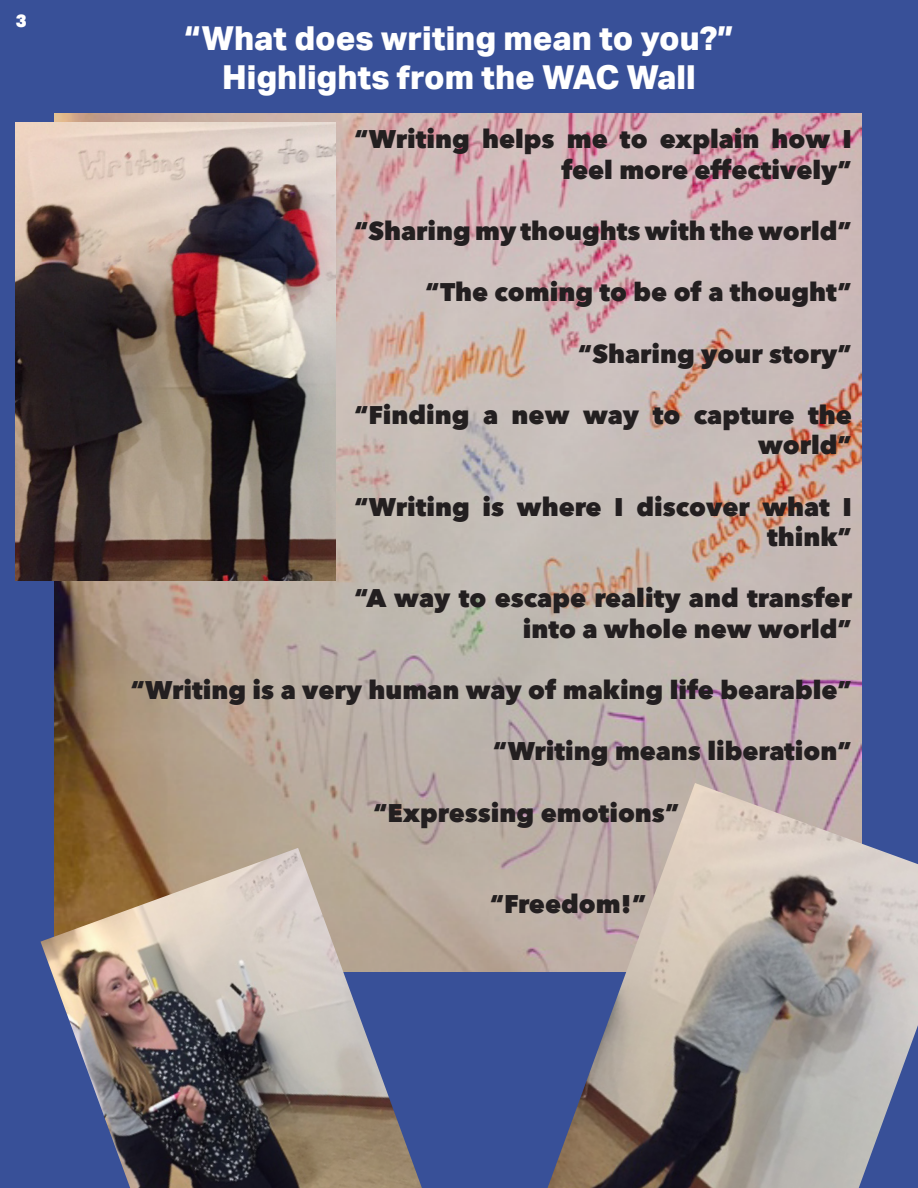
<style>
.page{position:relative;width:918px;height:1188px;background:#385098}
.page>*{position:absolute;margin:0;border:0;box-sizing:border-box;transform-origin:0 0}
.t1{font:800 33px "Aktiv Grotesk";color:#fff}
.t2{font:800 25.5px/30.6px "Avenir Next";color:#231f20;text-align:right}
.t3{font:900 18px "Aktiv Grotesk";color:#fff}
</style>
<div class="page">
<hr style="left:0;top:114px;width:1px;height:1074px;background:#253f8e">
<img style="left:54px;top:114px;width:807px;height:858px">
<img style="left:16px;top:122px;width:320px;height:459px">
<img style="left:548px;top:783px;width:370px;height:405px">
<img style="left:40px;top:848px;width:382px;height:340px">
<p class="t3" style="left:16px;top:9px;width:12px">3</p>
<p class="t1" style="left:185px;top:17px;width:550px">“What does writing mean to you?”</p>
<p class="t1" style="left:222px;top:56px;width:475px">Highlights from the WAC Wall</p>
<p class="t2" style="left:354px;top:124px;width:500px">“Writing helps me to explain how I feel more effectively”</p>
<p class="t2" style="left:354px;top:216px;width:500px">“Sharing my thoughts with the world”</p>
<p class="t2" style="left:425px;top:277px;width:428px">“The coming to be of a thought”</p>
<p class="t2" style="left:578px;top:338px;width:276px">“Sharing your story”</p>
<p class="t2" style="left:354px;top:399px;width:500px">“Finding a new way to capture the world”</p>
<p class="t2" style="left:354px;top:491px;width:500px">“Writing is where I discover what I think”</p>
<p class="t2" style="left:354px;top:583px;width:500px">“A way to escape reality and transfer into a whole new world”</p>
<p class="t2" style="left:130px;top:675px;width:723px">“Writing is a very human way of making life bearable”</p>
<p class="t2" style="left:493px;top:736px;width:361px">“Writing means liberation”</p>
<p class="t2" style="left:373px;top:797px;width:308px">“Expressing emotions”</p>
<p class="t2" style="left:490px;top:889px;width:158px">“Freedom!”</p>
</div>
